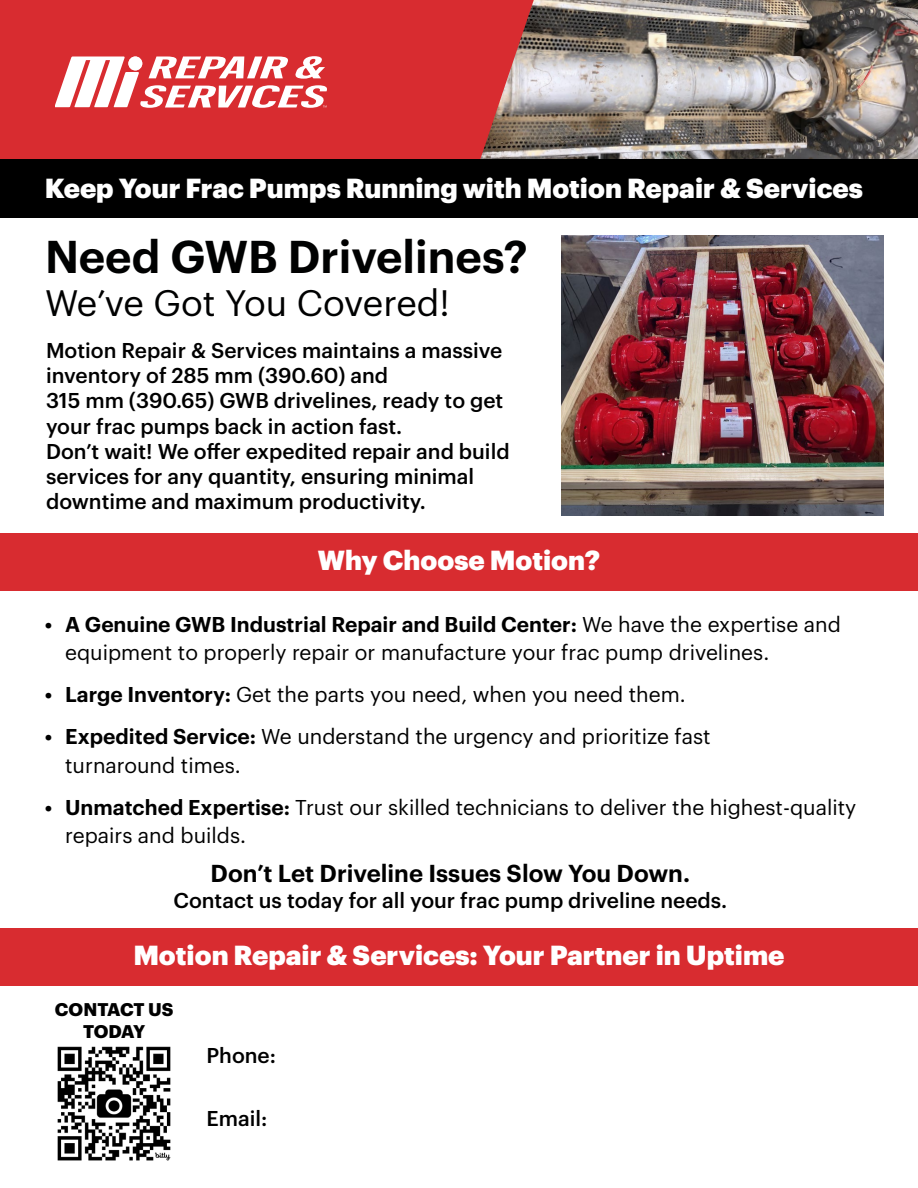
<style>
.page{position:relative;width:918px;height:1188px;background:#fff}
.page>*{position:absolute;margin:0;border:0;box-sizing:border-box;transform-origin:0 0}
.t1{font:600 45px "Graphik";color:#000101}
.t2{font:36px "Graphik";letter-spacing:-.01em;color:#000101}
.t3{font:900 27px "Graphik";color:#fff}
.t4{font:600 24px "Graphik";color:#000}
.t5{font:21px/28.5px "Graphik";color:#000}
.t6{font:500 21px/25.2px "Graphik";color:#000}
.t7{font:700 18px/21.6px "Graphik";letter-spacing:-.01em;color:#000;text-align:center}
.s1{font-weight:600}
</style>
<div class="page">
<div style="left:0;top:929px;width:918px;height:57px;background:#d82c30"></div>
<div style="left:0;top:0;width:918px;height:164px;background:#d82c30"></div>
<svg style="left:55px;top:56px;width:272px;height:52px"></svg>
<div style="left:0;top:533px;width:918px;height:57px;background:#d82c30"></div>
<img style="left:57px;top:1046px;width:114px;height:115px">
<img style="left:480px;top:0;width:438px;height:159px">
<div style="left:0;top:159px;width:918px;height:59px;background:#000"></div>
<img style="left:562px;top:236px;width:321px;height:280px">
<p class="t3" style="left:45px;top:167px;width:820px">Keep Your Frac Pumps Running with Motion Repair &amp; Services</p>
<h1 class="t1" style="left:45px;top:222px;width:484px">Need GWB Drivelines?</h1>
<h2 class="t2" style="left:45px;top:276px;width:406px">We’ve Got You Covered!</h2>
<p class="t6" style="left:46px;top:336px;width:465px">Motion Repair &amp; Services maintains a massive inventory of 285 mm (390.60) and<br>315 mm (390.65) GWB drivelines, ready to get your frac pumps back in action fast.<br>Don’t wait! We offer expedited repair and build services for any quantity, ensuring minimal downtime and maximum productivity.</p>
<p class="t3" style="left:318px;top:539px;width:284px">Why Choose Motion?</p>
<p class="t5" style="left:65px;top:608px;width:777px;text-indent:-20px"><span class="s1">• A Genuine GWB Industrial Repair and Build Center:</span> We have the expertise and equipment to properly repair or manufacture your frac pump drivelines.</p>
<p class="t5" style="left:45px;top:679px;width:642px"><span class="s1">• Large Inventory:</span> Get the parts you need, when you need them.</p>
<p class="t5" style="left:65px;top:721px;width:647px;text-indent:-20px"><span class="s1">• Expedited Service:</span> We understand the urgency and prioritize fast turnaround times.</p>
<p class="t5" style="left:65px;top:791px;width:793px;text-indent:-20px"><span class="s1">• Unmatched Expertise:</span> Trust our skilled technicians to deliver the highest-quality repairs and builds.</p>
<p class="t4" style="left:211px;top:855px;width:481px">Don’t Let Driveline Issues Slow You Down.</p>
<p class="t6" style="left:173px;top:885px;width:555px">Contact us today for all your frac pump driveline needs.</p>
<p class="t3" style="left:133px;top:934px;width:653px">Motion Repair &amp; Services: Your Partner in Uptime</p>
<p class="t7" style="left:55px;top:997px;width:120px">CONTACT US<br>TODAY</p>
<p class="t6" style="left:207px;top:1041px;width:71px">Phone:</p>
<p class="t6" style="left:207px;top:1104px;width:62px">Email:</p>
</div>
